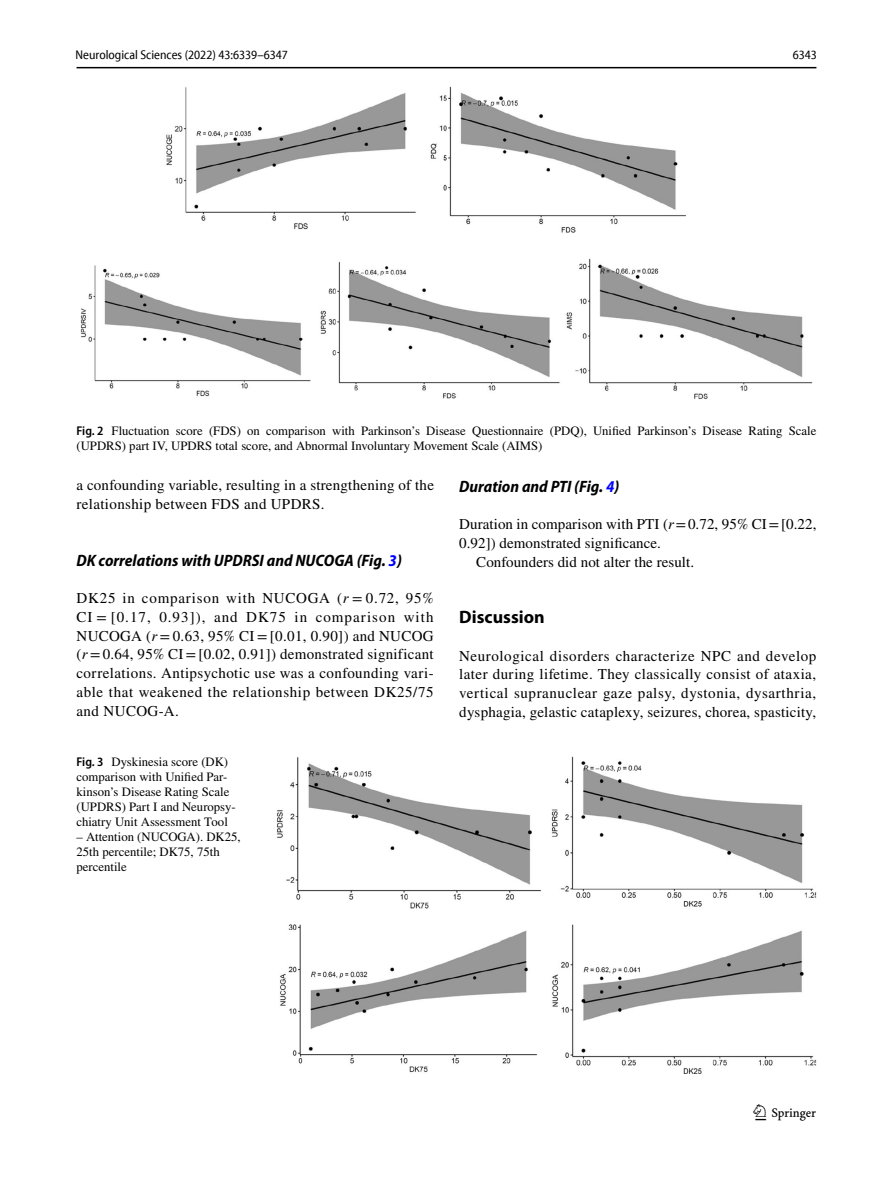
<style>
.page{position:relative;width:893px;height:1187px;background:#fff}
.page>*{position:absolute;margin:0;border:0;box-sizing:border-box;transform-origin:0 0}
.t1{font:22.5px "Springnew Regular 3";color:#000}
.t2{font:700 18px "Myriad Pro";color:#000}
.t3{font:italic 700 semi-condensed 16.5px "Myriad Pro";color:#000}
.t4{font:15px/18.8px "STIX";letter-spacing:.015em;color:#000;text-align:justify}
.t5{font:12.75px/15px "STIX";color:#000}
.t6{font:semi-condensed 12.75px "Myriad Pro Unic";color:#000}
.s1{font-family:"Myriad Pro";font-weight:600;font-stretch:semi-condensed}
.s2{color:#00f}
.s3{font-style:italic}
</style>
<div class="page">
<hr style="left:77px;top:67px;width:739px;height:1px;background:#000">
<img style="left:81px;top:87px;width:731px;height:312px">
<img style="left:276px;top:756px;width:540px;height:317px">
<p class="t6" style="left:76px;top:50px;width:214px">Neurological Sciences (2022) 43:6339–6347</p>
<p class="t6" style="left:793px;top:50px;width:26px">6343</p>
<p class="t5" style="left:77px;top:424px;width:741px"><span class="s1">Fig. 2</span> Fluctuation score (FDS) on comparison with Parkinson’s Disease Questionnaire (PDQ), Unified Parkinson’s Disease Rating Scale (UPDRS) part IV, UPDRS total score, and Abnormal Involuntary Movement Scale (AIMS)</p>
<p class="t4" style="left:77px;top:477px;width:359px">a confounding variable, resulting in a strengthening of the relationship between FDS and UPDRS.</p>
<p class="t3" style="left:77px;top:549px;width:327px">DK correlations with UPDRSI and NUCOGA (Fig. <span class="s2">3</span>)</p>
<p class="t4" style="left:77px;top:589px;width:359px">DK25 in comparison with NUCOGA (<span class="s3">r</span> = 0.72, 95% CI = [0.17, 0.93]), and DK75 in comparison with NUCOGA (<span class="s3">r</span>=0.63, 95% CI=[0.01, 0.90]) and NUCOG (<span class="s3">r</span>=0.64, 95% CI=[0.02, 0.91]) demonstrated significant correlations. Antipsychotic use was a confounding vari&shy;able that weakened the relationship between DK25/75 and NUCOG-A.</p>
<p class="t5" style="left:77px;top:755px;width:161px"><span class="s1">Fig. 3</span> Dyskinesia score (DK) comparison with Unified Par&shy;kinson’s Disease Rating Scale (UPDRS) Part I and Neuropsy&shy;chiatry Unit Assessment Tool</p>
<p class="t5" style="left:77px;top:830px;width:166px">– Attention (NUCOGA). DK25,<br>25th percentile; DK75, 75th percentile</p>
<p class="t3" style="left:459px;top:475px;width:162px">Duration and PTI (Fig. <span class="s2">4</span>)</p>
<p class="t4" style="left:459px;top:515px;width:359px">Duration in comparison with PTI (<span class="s3">r</span>=0.72, 95% CI=[0.22,</p>
<p class="t4" style="left:459px;top:534px;width:203px">0.92]) demonstrated significance.</p>
<p class="t4" style="left:476px;top:553px;width:219px">Confounders did not alter the result.</p>
<p class="t2" style="left:459px;top:605px;width:87px">Discussion</p>
<p class="t4" style="left:459px;top:647px;width:359px">Neurological disorders characterize NPC and develop later during lifetime. They classically consist of ataxia, vertical supranuclear gaze palsy, dystonia, dysarthria, dysphagia, gelastic cataplexy, seizures, chorea, spasticity,</p>
<h1 class="t1" style="left:755px;top:1104px;width:62px">1 3</h1>
</div>
